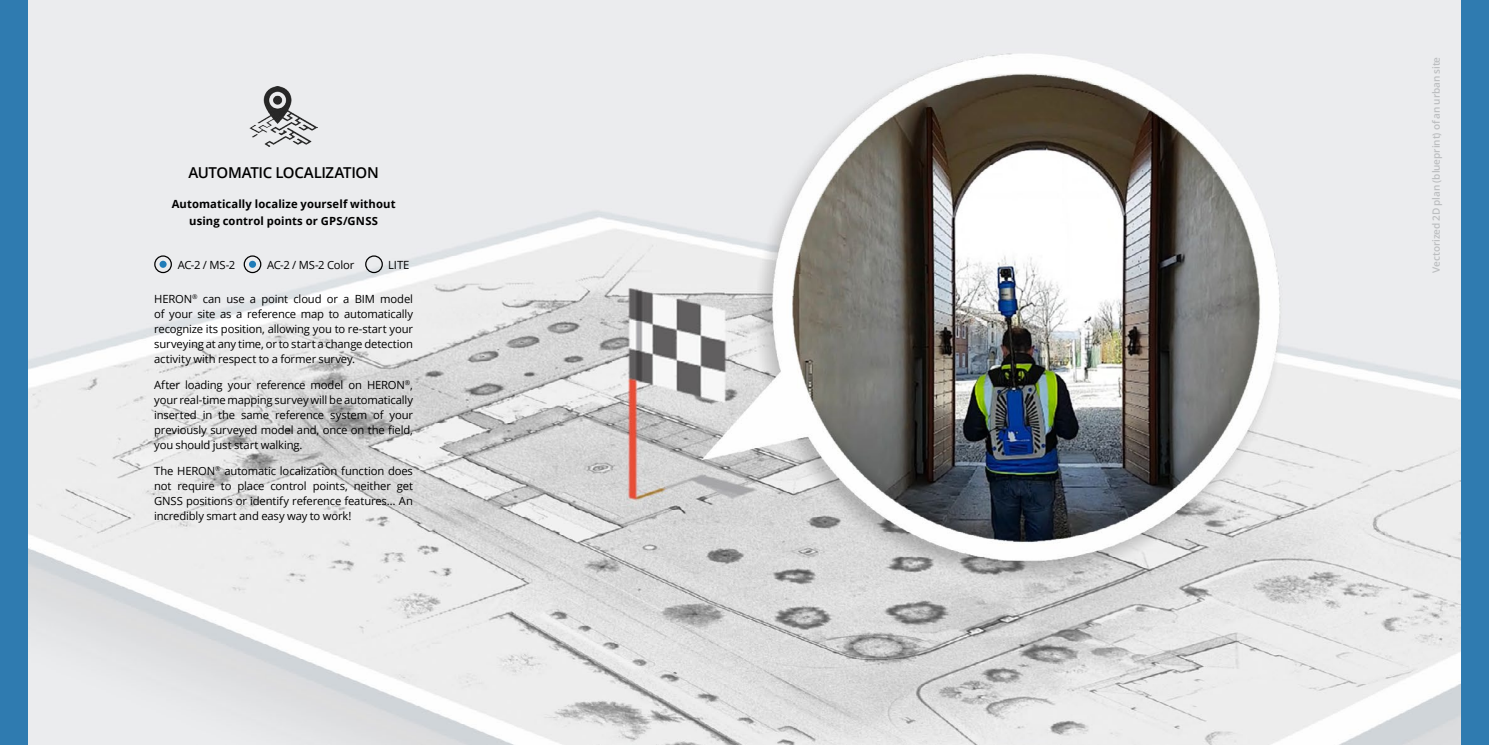
<style>
.page{position:relative;width:1489px;height:745px;background:#fff}
.page>*{position:absolute;margin:0;border:0;box-sizing:border-box;transform-origin:0 0}
.t1{font:600 15px "Open Sans";letter-spacing:-.025em;color:#000}
.t2{font:11.25px/15px "Open Sans";letter-spacing:-.015em;color:#000;text-align:justify}
.t3{font:700 11.25px/16.2px "Open Sans";letter-spacing:.01em;color:#000;text-align:center}
.t4{font:600 10px "Open Sans";letter-spacing:-.01em;color:#bcbec0}
</style>
<div class="page">
<div style="left:0;top:0;width:28px;height:744px;background:#2f7bb0"></div>
<div style="left:1460px;top:0;width:28px;height:744px;background:#2f7bb0"></div>
<img style="left:28px;top:0;width:1432px;height:743px">
<img style="left:249px;top:86px;width:68px;height:61px">
<div style="left:154px;top:255px;width:18px;height:18px;border:1px solid #000;border-radius:50%"></div>
<svg style="left:159px;top:260px;width:8px;height:8px"></svg>
<div style="left:365px;top:255px;width:18px;height:18px;border:1px solid #000;border-radius:50%"></div>
<div style="left:244px;top:255px;width:17px;height:18px;border:1px solid #000;border-radius:50%"></div>
<div style="left:249px;top:260px;width:7px;height:8px;background:#207cb8;border-radius:50%"></div>
<h1 class="t1" style="left:188px;top:162px;width:192px">AUTOMATIC LOCALIZATION</h1>
<p class="t3" style="left:172px;top:196px;width:225px">Automatically localize yourself without using control points or GPS/GNSS</p>
<p class="t2" style="left:178px;top:256px;width:59px">AC-2 / MS-2</p>
<p class="t2" style="left:267px;top:256px;width:89px">AC-2 / MS-2 Color</p>
<p class="t2" style="left:388px;top:257px;width:23px">LITE</p>
<p class="t2" style="left:154px;top:291px;width:260px">HERON<sup>®</sup> can use a point cloud or a BIM model of your site as a reference map to automatically recognize its position, allowing you to re-start your surveying at any time, or to start a change detection activity with respect to a former survey.</p>
<p class="t2" style="left:154px;top:376px;width:260px">After loading your reference model on HERON<sup>®</sup>, your real-time mapping survey will be automatically inserted in the same reference system of your previously surveyed model and, once on the field, you should just start walking.</p>
<p class="t2" style="left:154px;top:462px;width:260px">The HERON<sup>®</sup> automatic localization function does not require to place control points, neither get GNSS positions or identify reference features… An incredibly smart and easy way to work!</p>
<p class="t4" style="left:1429px;top:273px;width:217px;rotate:-90deg">Vectorized 2D plan (blueprint) of an urban site</p>
</div>
